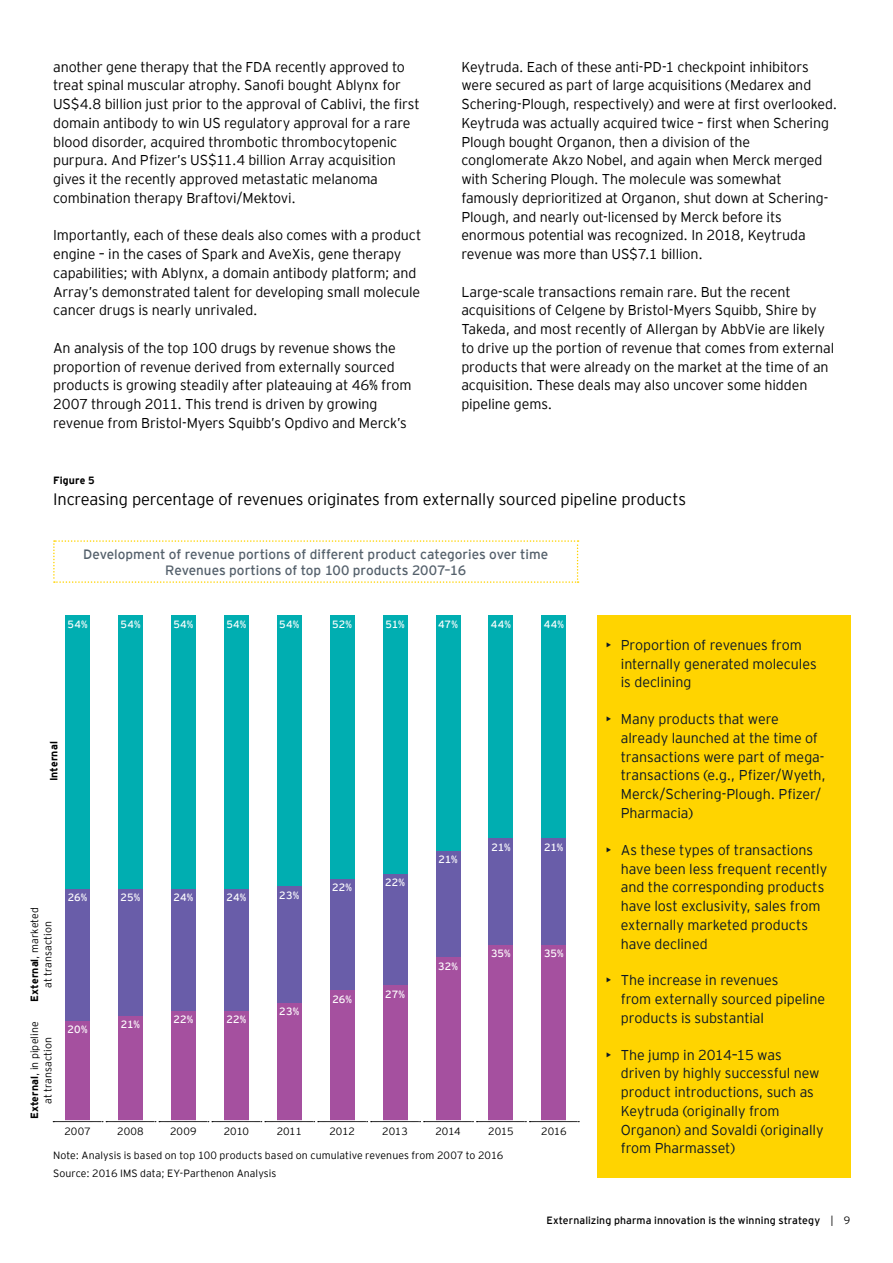
<style>
.page{position:relative;width:893px;height:1263px;background:#fff}
.page>*{position:absolute;margin:0;border:0;box-sizing:border-box;transform-origin:0 0}
.t1{font:300 16.5px "EY Interstate";letter-spacing:-.015em;color:#000}
.t2{font:300 14.25px/18.8px "EY Interstate";letter-spacing:-.01em;color:#000}
.t3{font:300 14.25px/18.8px "EY Interstate";letter-spacing:-.005em;color:#0a1627}
.t4{font:13.5px/16.2px "EY Interstate";color:#54606b;text-align:center}
.t5{font:300 10.5px/13.5px "EY Interstate";letter-spacing:.005em;color:#000;text-align:center}
.t6{font:10.5px "EY Interstate";letter-spacing:.01em;color:#fff}
.t7{font:10.5px "EY Interstate";letter-spacing:.01em;color:#000}
.t8{font:700 10.5px "EY Interstate";letter-spacing:.01em;color:#000}
.s1{font-weight:700}
.s2{font-weight:300}
</style>
<div class="page">
<div style="left:65px;top:1020px;width:25px;height:102px;background:#a5509f"></div>
<div style="left:65px;top:889px;width:25px;height:131px;background:#695da9"></div>
<div style="left:65px;top:615px;width:25px;height:274px;background:#00aeb1"></div>
<div style="left:277px;top:1003px;width:24px;height:119px;background:#a5509f"></div>
<div style="left:277px;top:886px;width:24px;height:117px;background:#695da9"></div>
<div style="left:277px;top:615px;width:24px;height:271px;background:#00aeb1"></div>
<div style="left:171px;top:1010px;width:25px;height:112px;background:#a5509f"></div>
<div style="left:171px;top:889px;width:25px;height:121px;background:#695da9"></div>
<div style="left:171px;top:615px;width:25px;height:274px;background:#00aeb1"></div>
<div style="left:383px;top:985px;width:24px;height:137px;background:#a5509f"></div>
<div style="left:383px;top:873px;width:24px;height:112px;background:#695da9"></div>
<div style="left:383px;top:615px;width:24px;height:258px;background:#00aeb1"></div>
<div style="left:118px;top:1015px;width:25px;height:107px;background:#a5509f"></div>
<div style="left:118px;top:889px;width:25px;height:126px;background:#695da9"></div>
<div style="left:118px;top:615px;width:25px;height:274px;background:#00aeb1"></div>
<div style="left:330px;top:990px;width:24px;height:132px;background:#a5509f"></div>
<div style="left:330px;top:879px;width:24px;height:111px;background:#695da9"></div>
<div style="left:330px;top:615px;width:24px;height:264px;background:#00aeb1"></div>
<div style="left:224px;top:1010px;width:25px;height:112px;background:#a5509f"></div>
<div style="left:224px;top:889px;width:25px;height:121px;background:#695da9"></div>
<div style="left:224px;top:615px;width:25px;height:274px;background:#00aeb1"></div>
<div style="left:436px;top:957px;width:24px;height:165px;background:#a5509f"></div>
<div style="left:436px;top:851px;width:24px;height:106px;background:#695da9"></div>
<div style="left:436px;top:615px;width:24px;height:236px;background:#00aeb1"></div>
<div style="left:489px;top:944px;width:24px;height:178px;background:#a5509f"></div>
<div style="left:489px;top:838px;width:24px;height:106px;background:#695da9"></div>
<div style="left:489px;top:615px;width:24px;height:223px;background:#00aeb1"></div>
<div style="left:542px;top:944px;width:24px;height:178px;background:#a5509f"></div>
<div style="left:542px;top:838px;width:24px;height:106px;background:#695da9"></div>
<div style="left:542px;top:615px;width:24px;height:223px;background:#00aeb1"></div>
<svg style="left:53px;top:540px;width:526px;height:43px"></svg>
<div style="left:597px;top:615px;width:253px;height:563px;background:#ffd400"></div>
<hr style="left:53px;top:1120px;width:525px;height:3px;background:#fff">
<svg style="left:53px;top:1121px;width:526px;height:1px"></svg>
<p class="t2" style="left:53px;top:56px;width:368px">another gene therapy that the FDA recently approved to treat spinal muscular atrophy. Sanofi bought Ablynx for US$4.8 billion just prior to the approval of Cablivi, the first domain antibody to win US regulatory approval for a rare blood disorder, acquired thrombotic thrombocytopenic purpura. And Pfizer’s US$11.4 billion Array acquisition gives it the recently approved metastatic melanoma combination therapy Braftovi/Mektovi.</p>
<p class="t2" style="left:53px;top:225px;width:370px">Importantly, each of these deals also comes with a product engine – in the cases of Spark and AveXis, gene therapy capabilities; with Ablynx, a domain antibody platform; and Array’s demonstrated talent for developing small molecule cancer drugs is nearly unrivaled.</p>
<p class="t2" style="left:53px;top:338px;width:360px">An analysis of the top 100 drugs by revenue shows the proportion of revenue derived from externally sourced products is growing steadily after plateauing at 46% from 2007 through 2011. This trend is driven by growing revenue from Bristol-Myers Squibb’s Opdivo and Merck’s</p>
<p class="t2" style="left:461px;top:56px;width:377px">Keytruda. Each of these anti-PD-1 checkpoint inhibitors were secured as part of large acquisitions (Medarex and Schering-Plough, respectively) and were at first overlooked.<br>Keytruda was actually acquired twice – first when Schering Plough bought Organon, then a division of the conglomerate Akzo Nobel, and again when Merck merged with Schering Plough. The molecule was somewhat famously deprioritized at Organon, shut down at Schering-Plough, and nearly out-licensed by Merck before its enormous potential was recognized. In 2018, Keytruda revenue was more than US$7.1 billion.</p>
<p class="t2" style="left:461px;top:281px;width:374px">Large-scale transactions remain rare. But the recent acquisitions of Celgene by Bristol-Myers Squibb, Shire by Takeda, and most recently of Allergan by AbbVie are likely to drive up the portion of revenue that comes from external products that were already on the market at the time of an acquisition. These deals may also uncover some hidden pipeline gems.</p>
<p class="t8" style="left:53px;top:473px;width:43px">Figure 5</p>
<p class="t1" style="left:53px;top:487px;width:635px">Increasing percentage of revenues originates from externally sourced pipeline products</p>
<p class="t4" style="left:83px;top:545px;width:466px">Development of revenue portions of different product categories over time<br>Revenues portions of top 100 products 2007–16</p>
<p class="t6" style="left:68px;top:617px;width:21px">54%</p>
<p class="t6" style="left:121px;top:617px;width:21px">54%</p>
<p class="t6" style="left:173px;top:617px;width:21px">54%</p>
<p class="t6" style="left:226px;top:617px;width:21px">54%</p>
<p class="t6" style="left:279px;top:617px;width:21px">54%</p>
<p class="t6" style="left:332px;top:617px;width:21px">52%</p>
<p class="t6" style="left:385px;top:617px;width:21px">51%</p>
<p class="t6" style="left:438px;top:617px;width:21px">47%</p>
<p class="t6" style="left:491px;top:617px;width:22px">44%</p>
<p class="t6" style="left:544px;top:617px;width:22px">44%</p>
<p class="t8" style="left:46px;top:781px;width:41px;rotate:-90deg">Internal</p>
<p class="t5" style="left:27px;top:1002px;width:96px;rotate:-90deg"><span class="s1">External</span>, marketed at transaction</p>
<p class="t5" style="left:27px;top:1119px;width:99px;rotate:-90deg"><span class="s1">External</span>, in pipeline at transaction</p>
<p class="t6" style="left:68px;top:890px;width:21px">26%</p>
<p class="t6" style="left:68px;top:1022px;width:21px">20%</p>
<p class="t6" style="left:121px;top:890px;width:21px">25%</p>
<p class="t6" style="left:121px;top:1017px;width:21px">21%</p>
<p class="t6" style="left:174px;top:890px;width:21px">24%</p>
<p class="t6" style="left:226px;top:890px;width:21px">24%</p>
<p class="t6" style="left:279px;top:888px;width:21px">23%</p>
<p class="t6" style="left:173px;top:1012px;width:21px">22%</p>
<p class="t6" style="left:226px;top:1012px;width:21px">22%</p>
<p class="t6" style="left:279px;top:1004px;width:21px">23%</p>
<p class="t6" style="left:332px;top:880px;width:21px">22%</p>
<p class="t6" style="left:332px;top:991px;width:21px">26%</p>
<p class="t6" style="left:385px;top:875px;width:21px">22%</p>
<p class="t6" style="left:385px;top:986px;width:21px">27%</p>
<p class="t6" style="left:438px;top:852px;width:21px">21%</p>
<p class="t6" style="left:438px;top:958px;width:21px">32%</p>
<p class="t6" style="left:491px;top:839px;width:21px">21%</p>
<p class="t6" style="left:491px;top:946px;width:21px">35%</p>
<p class="t6" style="left:544px;top:839px;width:21px">21%</p>
<p class="t6" style="left:544px;top:946px;width:21px">35%</p>
<p class="t5" style="left:64px;top:1124px;width:28px">2007</p>
<p class="t5" style="left:117px;top:1124px;width:28px">2008</p>
<p class="t5" style="left:170px;top:1124px;width:28px">2009</p>
<p class="t5" style="left:224px;top:1124px;width:27px">2010</p>
<p class="t5" style="left:277px;top:1124px;width:27px">2011</p>
<p class="t5" style="left:329px;top:1124px;width:27px">2012</p>
<p class="t5" style="left:382px;top:1124px;width:27px">2013</p>
<p class="t5" style="left:435px;top:1124px;width:27px">2014</p>
<p class="t5" style="left:488px;top:1124px;width:27px">2015</p>
<p class="t5" style="left:541px;top:1124px;width:27px">2016</p>
<p class="t5" style="left:53px;top:1145px;width:452px;line-height:18px;text-align:left">Note: Analysis is based on top 100 products based on cumulative revenues from 2007 to 2016<br>Source: 2016 IMS data; EY-Parthenon Analysis</p>
<p class="t3" style="left:621px;top:635px;width:197px;text-indent:-15px">• Proportion of revenues from internally generated molecules is declining</p>
<p class="t3" style="left:621px;top:709px;width:207px;text-indent:-15px">• Many products that were already launched at the time of transactions were part of mega&shy;transactions (e.g., Pfizer/Wyeth,<br>Merck/Schering-Plough. Pfizer/<br>Pharmacia)</p>
<p class="t3" style="left:621px;top:839px;width:208px;text-indent:-15px">• As these types of transactions have been less frequent recently and the corresponding products have lost exclusivity, sales from externally marketed products have declined</p>
<p class="t3" style="left:621px;top:970px;width:206px;text-indent:-15px">• The increase in revenues<br>from externally sourced pipeline products is substantial</p>
<p class="t3" style="left:621px;top:1044px;width:204px;text-indent:-15px">• The jump in 2014–15 was driven by highly successful new product introductions, such as<br>Keytruda (originally from<br>Organon) and Sovaldi (originally from Pharmasset)</p>
<p class="t7" style="left:546px;top:1212px;width:306px">Externalizing pharma innovation is the winning strategy <span class="s2">| 9</span></p>
</div>
